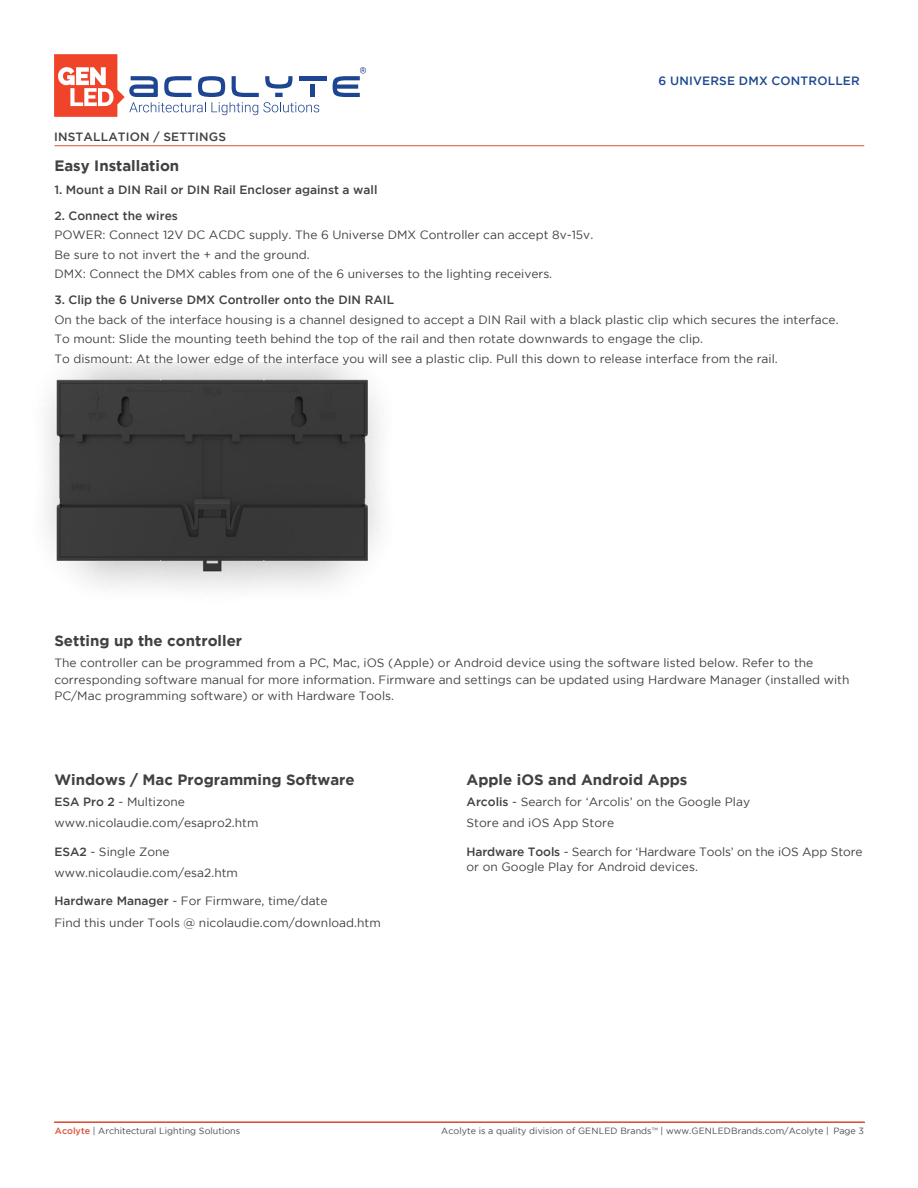
<style>
.page{position:relative;width:918px;height:1188px;background:#fff}
.page>*{position:absolute;margin:0;border:0;box-sizing:border-box;transform-origin:0 0}
.t1{font:700 15px "Gotham";color:#414042}
.t2{font:12px/19.6px "Gotham";color:#414042}
.t3{font:500 12px "Gotham";color:#414042}
.t4{font:500 12px "Gotham";letter-spacing:.015em;color:#1c4992}
.t5{font:9px "Gotham";color:#4a4a4b}
.s1{font-weight:500}
.s2{font-weight:500;color:#db5337}
.s3{color:#58595b}
</style>
<div class="page">
<svg style="left:54px;top:54px;width:265px;height:63px"></svg>
<div style="left:310px;top:85px;width:5px;height:12px;background:#1d4592"></div>
<hr style="left:299px;top:76px;width:27px;height:4px;background:#1d4592">
<svg style="left:333px;top:67px;width:33px;height:30px"></svg>
<hr style="left:54px;top:145px;width:810px;height:1px;background:#db5337">
<hr style="left:54px;top:1122px;width:811px;height:1px;background:#db5337">
<img style="left:45px;top:363px;width:336px;height:227px">
<p class="t4" style="left:659px;top:74px;width:203px">6 UNIVERSE DMX CONTROLLER</p>
<p class="t3" style="left:54px;top:129px;width:174px">INSTALLATION / SETTINGS</p>
<p class="t1" style="left:54px;top:157px;width:126px">Easy Installation</p>
<p class="t3" style="left:54px;top:183px;width:325px">1. Mount a DIN Rail or DIN Rail Encloser against a wall</p>
<p class="t3" style="left:54px;top:209px;width:125px">2. Connect the wires</p>
<p class="t2" style="left:54px;top:225px;width:540px">POWER: Connect 12V DC ACDC supply. The 6 Universe DMX Controller can accept 8v-15v.<br>Be sure to not invert the + and the ground.<br>DMX: Connect the DMX cables from one of the 6 universes to the lighting receivers.</p>
<p class="t3" style="left:54px;top:293px;width:341px">3. Clip the 6 Universe DMX Controller onto the DIN RAIL</p>
<p class="t2" style="left:54px;top:309px;width:786px">On the back of the interface housing is a channel designed to accept a DIN Rail with a black plastic clip which secures the interface.<br>To mount: Slide the mounting teeth behind the top of the rail and then rotate downwards to engage the clip.<br>To dismount: At the lower edge of the interface you will see a plastic clip. Pull this down to release interface from the rail.</p>
<p class="t1" style="left:54px;top:632px;width:189px">Setting up the controller</p>
<p class="t2" style="left:54px;top:654px;width:797px;line-height:16.5px">The controller can be programmed from a PC, Mac, iOS (Apple) or Android device using the software listed below. Refer to the corresponding software manual for more information. Firmware and settings can be updated using Hardware Manager (installed with<br>PC/Mac programming software) or with Hardware Tools.</p>
<p class="t1" style="left:54px;top:771px;width:302px">Windows / Mac Programming Software</p>
<p class="t2" style="left:54px;top:791px;width:206px;line-height:21.1px"><span class="s1">ESA Pro 2</span> - Multizone www.nicolaudie.com/esapro2.htm</p>
<p class="t2" style="left:54px;top:841px;width:185px;line-height:21.1px"><span class="s1">ESA2</span> - Single Zone www.nicolaudie.com/esa2.htm</p>
<p class="t2" style="left:54px;top:890px;width:328px;line-height:21.1px"><span class="s1">Hardware Manager</span> - For Firmware, time/date<br>Find this under Tools @ nicolaudie.com/download.htm</p>
<p class="t1" style="left:467px;top:771px;width:222px">Apple iOS and Android Apps</p>
<p class="t2" style="left:467px;top:791px;width:285px;line-height:21.1px"><span class="s1">Arcolis</span> - Search for ‘Arcolis’ on the Google Play<br>Store and iOS App Store</p>
<p class="t2" style="left:467px;top:844px;width:397px;line-height:15px"><span class="s1">Hardware Tools</span> - Search for ‘Hardware Tools’ on the iOS App Store or on Google Play for Android devices.</p>
<p class="t5" style="left:55px;top:1126px;width:187px"><span class="s2">Acolyte</span> | Architectural Lighting Solutions</p>
<p class="t5" style="left:441px;top:1126px;width:424px">Acolyte is a quality division of GENLED Brands<span class="s3">™</span> | www.GENLEDBrands.com/Acolyte | Page 3</p>
</div>
